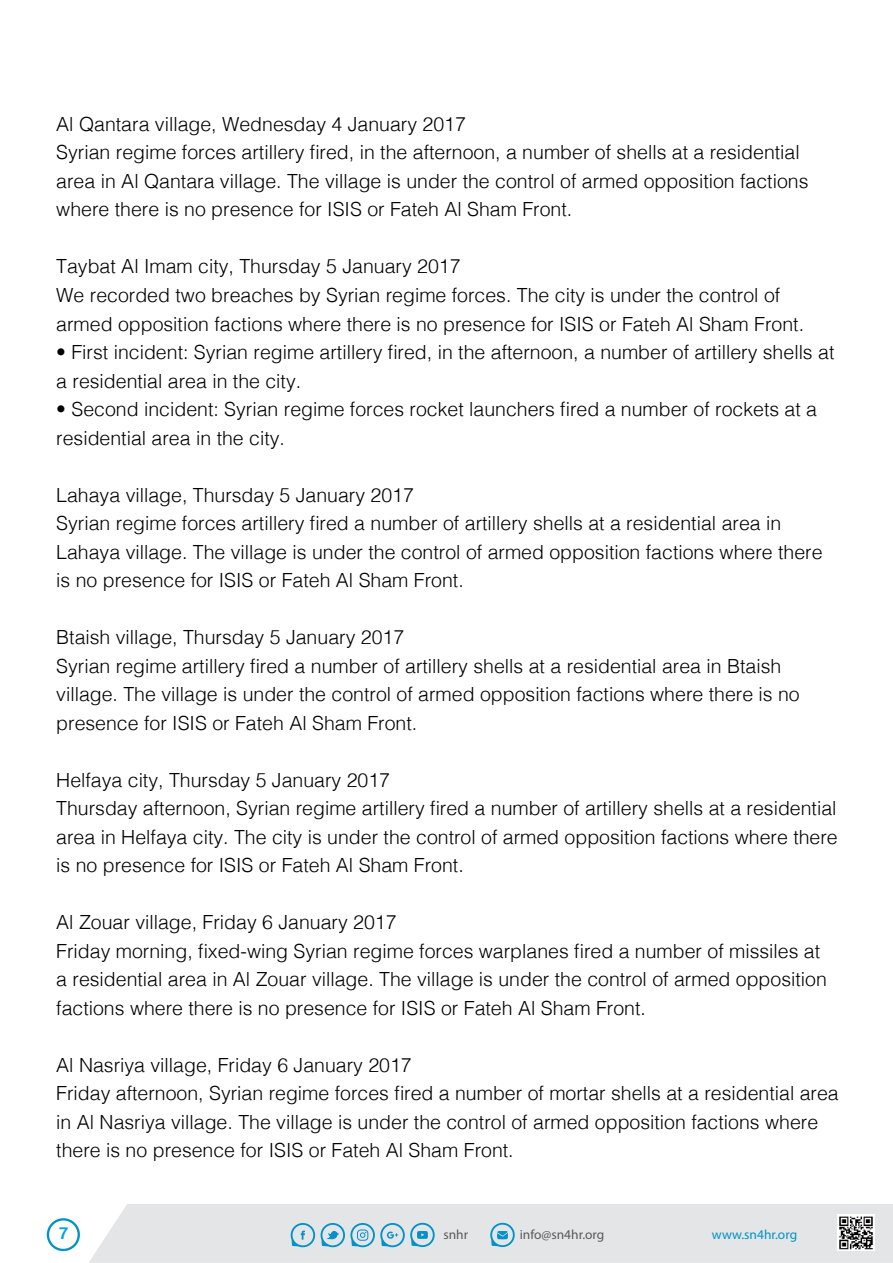
<style>
.page{position:relative;width:893px;height:1263px;background:#fff}
.page>*{position:absolute;margin:0;border:0;box-sizing:border-box;transform-origin:0 0}
.t1{font:300 19.5px/28.5px "Helvetica";color:#000}
.t2{font:700 16.5px "Helvetica";color:#00a4e2}
.t3{font:13.35px "Myriad Pro";color:#58595b}
.t4{font:13.35px "Myriad Pro";color:#0092c8}
</style>
<div class="page">
<div style="left:89px;top:1204px;width:804px;height:59px;background:#e4e5e6"></div>
<svg style="left:291px;top:1223px;width:24px;height:24px"></svg>
<svg style="left:321px;top:1223px;width:114px;height:24px;background:#a1ccdd"></svg>
<svg style="left:490px;top:1223px;width:25px;height:24px"></svg>
<img style="left:837px;top:1214px;width:37px;height:37px">
<svg style="left:47px;top:1218px;width:33px;height:33px"></svg>
<p class="t1" style="left:56px;top:108px;width:754px">Al Qantara village, Wednesday 4 January 2017<br>Syrian regime forces artillery fired in, the afternoon a, number of shells at a residential area in Al Qantara village. The village is under the control of armed opposition factions where there is no presence for ISIS or Fateh Al Sham Front.</p>
<p class="t1" style="left:56px;top:251px;width:749px">Taybat Al Imam city, Thursday 5 January 2017<br>We recorded two breaches by Syrian regime forces. The city is under the control of armed opposition factions where there is no presence for ISIS or Fateh Al Sham Front.</p>
<p class="t1" style="left:56px;top:336px;width:780px">• First incident: Syrian regime artillery fired in, the afternoon a, number of artillery shells at a residential area in the city.</p>
<p class="t1" style="left:56px;top:393px;width:762px">• Second incident: Syrian regime forces rocket launchers fired a number of rockets at a residential area in the city.</p>
<p class="t1" style="left:56px;top:479px;width:768px">Lahaya village, Thursday 5 January 2017<br>Syrian regime forces artillery fired a number of artillery shells at a residential area in Lahaya village. The village is under the control of armed opposition factions where there is no presence for ISIS or Fateh Al Sham Front.</p>
<p class="t1" style="left:56px;top:621px;width:745px">Btaish village, Thursday 5 January 2017<br>Syrian regime artillery fired a number of artillery shells at a residential area in Btaish village. The village is under the control of armed opposition factions where there is no presence for ISIS or Fateh Al Sham Front.</p>
<p class="t1" style="left:56px;top:764px;width:783px">Helfaya city, Thursday 5 January 2017<br>Thursday afternoon, Syrian regime artillery fired a number of artillery shells at a residential area in Helfaya city. The city is under the control of armed opposition factions where there is no presence for ISIS or Fateh Al Sham Front.</p>
<p class="t1" style="left:56px;top:907px;width:772px">Al Zouar village, Friday 6 January 2017<br>Friday morning, fixed-wing Syrian regime forces warplanes fired a number of missiles at a residential area in Al Zouar village. The village is under the control of armed opposition factions where there is no presence for ISIS or Fateh Al Sham Front.</p>
<p class="t1" style="left:56px;top:1049px;width:784px">Al Nasriya village, Friday 6 January 2017<br>Friday afternoon, Syrian regime forces fired a number of mortar shells at a residential area in Al Nasriya village. The village is under the control of armed opposition factions where there is no presence for ISIS or Fateh Al Sham Front.</p>
<p class="t2" style="left:59px;top:1220px;width:11px">7</p>
<p class="t3" style="left:443px;top:1226px;width:26px">snhr</p>
<p class="t3" style="left:520px;top:1226px;width:86px">info@sn4hr.org</p>
<p class="t4" style="left:712px;top:1226px;width:87px">www.sn4hr.org</p>
</div>
